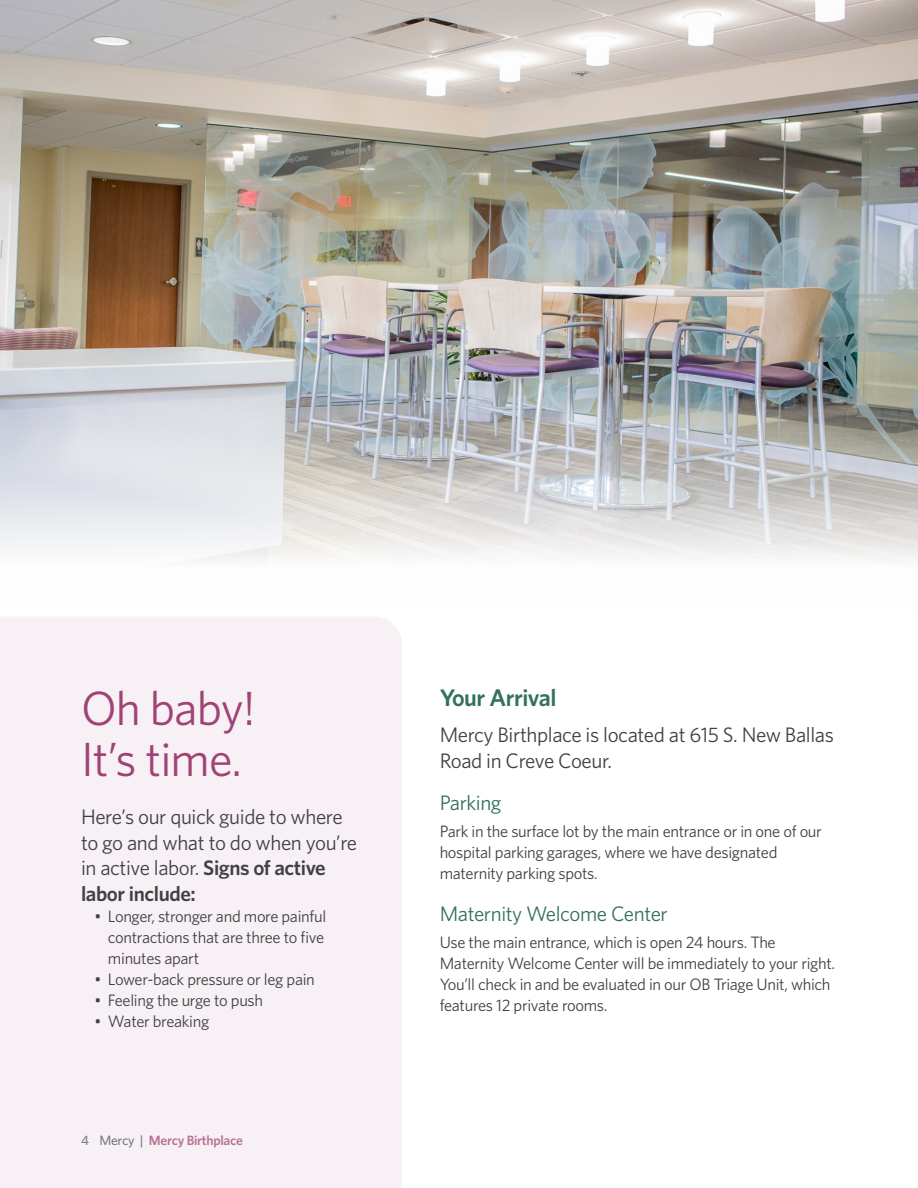
<style>
.page{position:relative;width:918px;height:1188px;background:#fff}
.page>*{position:absolute;margin:0;border:0;box-sizing:border-box;transform-origin:0 0}
.t1{font:48px/51px "Whitney";letter-spacing:-.02em;color:#a04276}
.t2{font:600 24px "Whitney";letter-spacing:-.02em;color:#34715b}
.t3{font:21px/25.5px "Whitney";letter-spacing:-.02em;color:#414042}
.t4{font:21px "Whitney";letter-spacing:-.02em;color:#34715b}
.t5{font:16.5px/21px "Whitney";letter-spacing:-.02em;color:#414042}
.t6{font:600 13.5px "Whitney";letter-spacing:-.02em;color:#b87298}
.s1{font-weight:600}
.s2{font-weight:500;color:#7b7c7f}
</style>
<div class="page">
<img style="left:0;top:0;width:918px;height:561px">
<div style="left:0;top:617px;width:402px;height:571px;background:#f7f0f4"></div>
<h1 class="t1" style="left:81px;top:682px;width:176px">Oh baby!<br>It’s time.</h1>
<p class="t3" style="left:81px;top:804px;width:278px">Here’s our quick guide to where to go and what to do when you’re in active labor. <span class="s1">Signs of active labor include:</span></p>
<p class="t5" style="left:108px;top:905px;width:220px;text-indent:-13px">• Longer, stronger and more painful contractions that are three to five minutes apart</p>
<p class="t5" style="left:94px;top:968px;width:222px">• Lower-back pressure or leg pain</p>
<p class="t5" style="left:94px;top:989px;width:170px">• Feeling the urge to push</p>
<p class="t5" style="left:94px;top:1010px;width:116px">• Water breaking</p>
<p class="t6" style="left:81px;top:1131px;width:163px"><span class="s2">4 Mercy |</span> Mercy Birthplace</p>
<h2 class="t2" style="left:440px;top:682px;width:118px">Your Arrival</h2>
<p class="t3" style="left:440px;top:722px;width:396px">Mercy Birthplace is located at 615 S. New Ballas<br>Road in Creve Coeur.</p>
<p class="t4" style="left:440px;top:789px;width:63px">Parking</p>
<p class="t5" style="left:440px;top:820px;width:384px">Park in the surface lot by the main entrance or in one of our hospital parking garages, where we have designated maternity parking spots.</p>
<p class="t4" style="left:440px;top:900px;width:230px">Maternity Welcome Center</p>
<p class="t5" style="left:440px;top:931px;width:397px">Use the main entrance, which is open 24 hours. The Maternity Welcome Center will be immediately to your right.<br>You’ll check in and be evaluated in our OB Triage Unit, which features 12 private rooms.</p>
</div>
